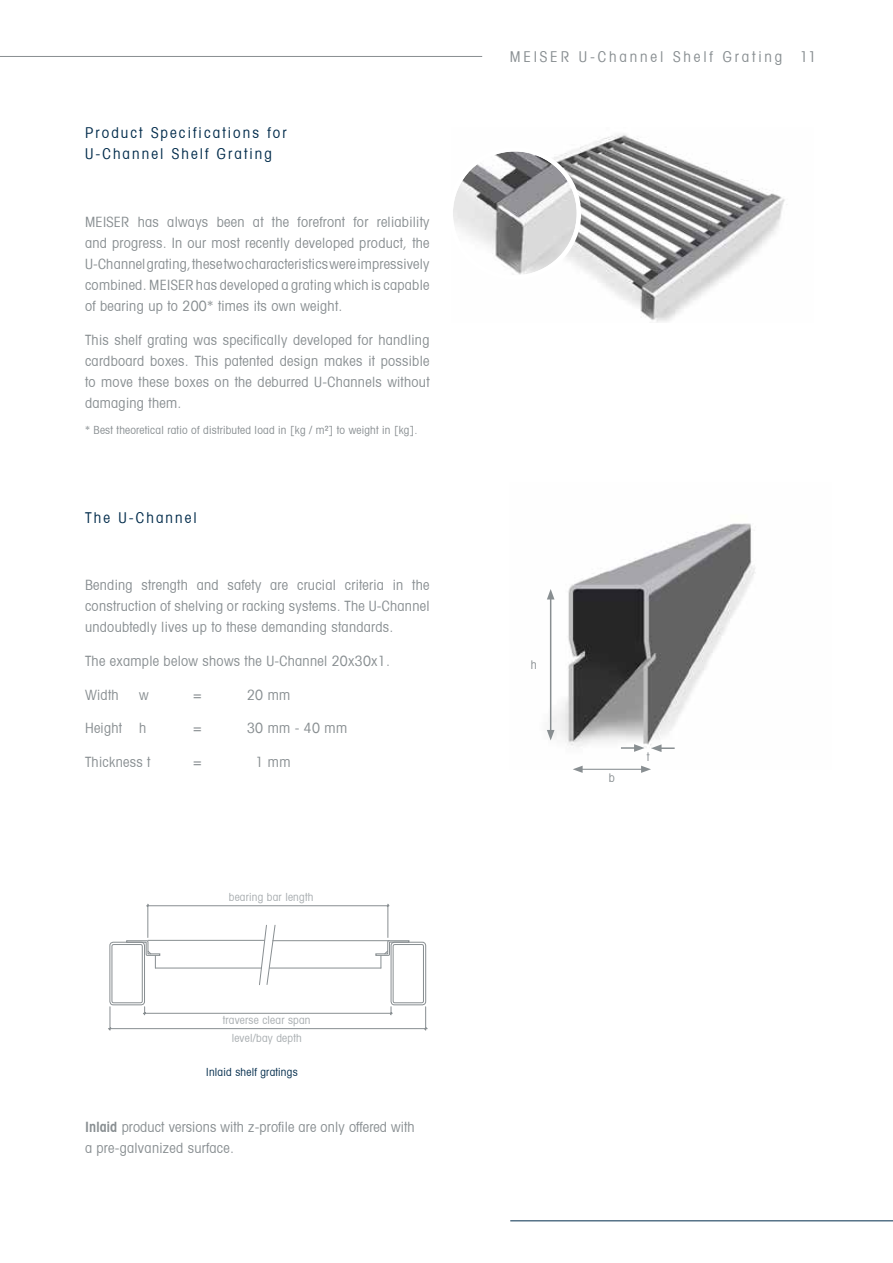
<style>
.page{position:relative;width:893px;height:1263px;background:#fff}
.page>*{position:absolute;margin:0;border:0;box-sizing:border-box;transform-origin:0 0}
.t1{font:condensed 15px/21px "Avant Garde";letter-spacing:.14em;color:#002b4b}
.t2{font:condensed 15px "Avant Garde";letter-spacing:.19em;color:#888e91}
.t3{font:condensed 14.25px/21px "Avant Garde";letter-spacing:.02em;color:#888e91;text-align:justify}
.t4{font:condensed 12px "Avant Garde";color:#888e91}
.t5{font:condensed 11.25px "Avant Garde";letter-spacing:.02em;color:#888e91}
.t6{font:condensed 11.25px/17.4px "Avant Garde";letter-spacing:.02em;color:#a7acaf;text-align:center}
.t7{font:condensed 11.25px "Avant Garde";letter-spacing:.02em;color:#002b4b}
.s1{font-weight:600}
</style>
<div class="page">
<hr style="left:510px;top:1220px;width:383px;height:1px;background:#002b4b">
<hr style="left:0;top:56px;width:482px;height:1px;background:#888e91">
<img style="left:553px;top:134px;width:234px;height:189px">
<div style="left:451px;top:149px;width:128px;height:128px;background:#fff;border-radius:50%"></div>
<img style="left:453px;top:151px;width:124px;height:124px;border-radius:62px">
<div style="left:448px;top:147px;width:133px;height:133px;border:4px solid #fff;border-radius:50%"></div>
<img style="left:546px;top:523px;width:210px;height:246px">
<svg style="left:108px;top:1006px;width:320px;height:25px"></svg>
<div style="left:112px;top:944px;width:31px;height:59px;border:1px solid #888e91;border-radius:2px"></div>
<div style="left:109px;top:942px;width:36px;height:63px;border:1px solid #888e91;border-radius:3px"></div>
<div style="left:393px;top:944px;width:31px;height:59px;border:1px solid #888e91;border-radius:2px"></div>
<div style="left:391px;top:942px;width:35px;height:63px;border:1px solid #888e91;border-radius:3px"></div>
<svg style="left:126px;top:903px;width:284px;height:82px"></svg>
<hr style="left:550px;top:597px;width:1px;height:135px;background:#888e91">
<svg style="left:547px;top:730px;width:7px;height:10px"></svg>
<svg style="left:547px;top:589px;width:7px;height:10px"></svg>
<hr style="left:580px;top:769px;width:63px;height:1px;background:#888e91">
<svg style="left:573px;top:766px;width:10px;height:7px"></svg>
<svg style="left:641px;top:766px;width:10px;height:7px"></svg>
<svg style="left:621px;top:744px;width:24px;height:8px"></svg>
<svg style="left:651px;top:744px;width:24px;height:8px"></svg>
<p class="t1" style="left:85px;top:122px;width:203px">Product Specifications for<br>U-Channel Shelf Grating</p>
<p class="t3" style="left:85px;top:211px;width:346px">MEISER has always been at the forefront for reliability and progress. In our most recently developed product, the U-Channel grating, these two characteristics were impressively combined. MEISER has developed a grating which is capable of bearing up to 200* times its own weight.</p>
<p class="t3" style="left:85px;top:329px;width:346px">This shelf grating was specifically developed for handling cardboard boxes. This patented design makes it possible to move these boxes on the deburred U-Channels without damaging them.</p>
<p class="t5" style="left:85px;top:423px;width:334px">* Best theoretical ratio of distributed load in [kg / m²] to weight in [kg].</p>
<p class="t1" style="left:85px;top:506px;width:113px">The U-Channel</p>
<p class="t3" style="left:85px;top:574px;width:346px">Bending strength and safety are crucial criteria in the construction of shelving or racking systems. The U-Channel undoubtedly lives up to these demanding standards.</p>
<p class="t3" style="left:85px;top:650px;width:306px">The example below shows the U-Channel 20x30x1.</p>
<p class="t3" style="left:85px;top:684px;width:35px">Width</p>
<p class="t3" style="left:139px;top:684px;width:11px">w</p>
<p class="t3" style="left:193px;top:684px;width:10px">=</p>
<p class="t3" style="left:247px;top:684px;width:45px">20 mm</p>
<p class="t3" style="left:85px;top:717px;width:63px">Height h</p>
<p class="t3" style="left:193px;top:717px;width:10px">=</p>
<p class="t3" style="left:247px;top:717px;width:102px">30 mm - 40 mm</p>
<p class="t3" style="left:85px;top:751px;width:67px">Thickness t</p>
<p class="t3" style="left:193px;top:751px;width:10px">=</p>
<p class="t3" style="left:255px;top:751px;width:36px">1 mm</p>
<p class="t6" style="left:229px;top:888px;width:86px">bearing bar length</p>
<p class="t6" style="left:223px;top:1011px;width:89px">traverse clear span level/bay depth</p>
<p class="t7" style="left:206px;top:1065px;width:93px">Inlaid shelf gratings</p>
<p class="t3" style="left:85px;top:1116px;width:331px"><span class="s1">Inlaid</span> product versions with z-profile are only offered with a pre-galvanized surface.</p>
<p class="t2" style="left:510px;top:47px;width:308px">MEISER U-Channel Shelf Grating 11</p>
<p class="t4" style="left:531px;top:657px;width:7px">h</p>
<p class="t4" style="left:609px;top:770px;width:7px">b</p>
<p class="t4" style="left:647px;top:749px;width:4px">t</p>
</div>
